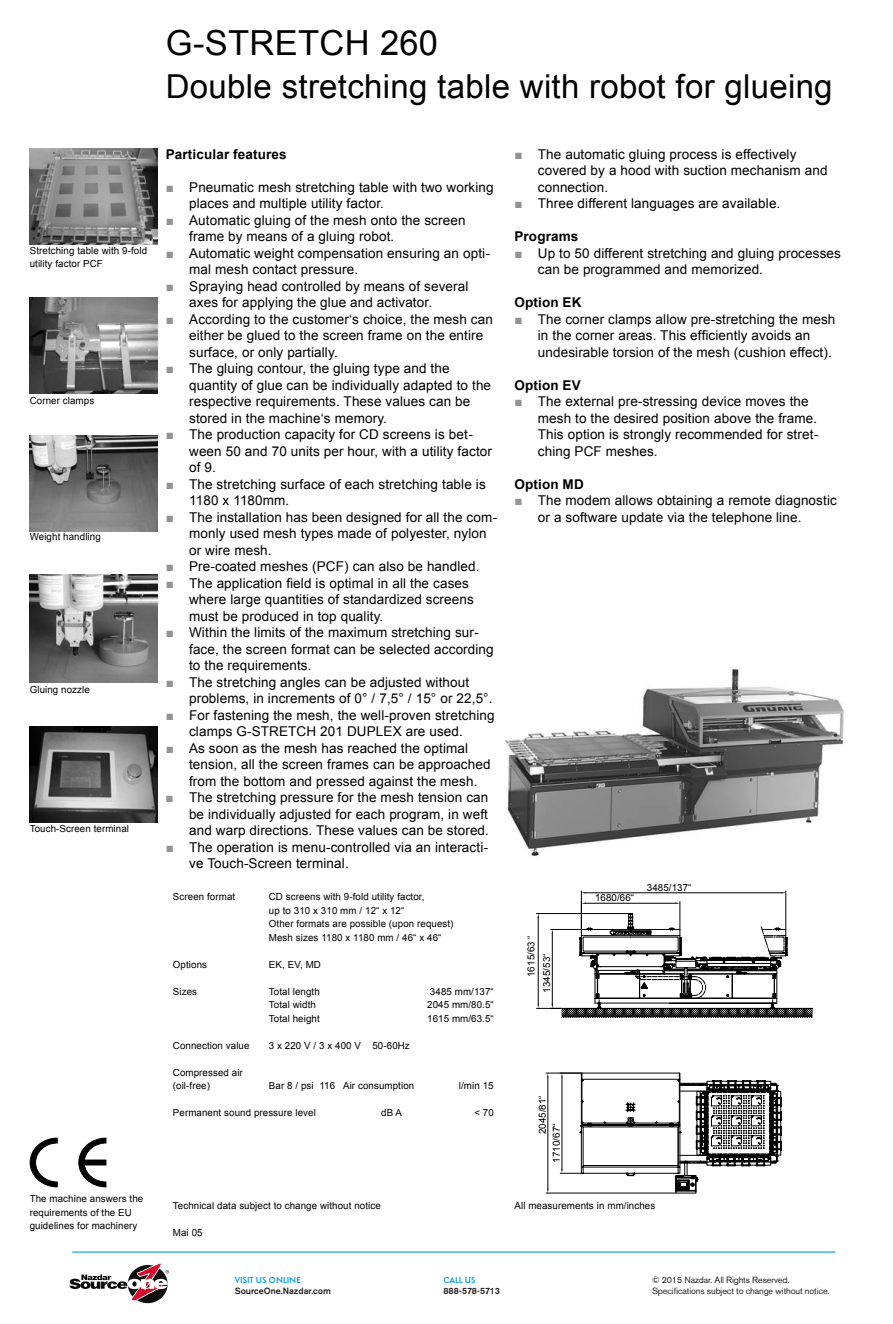
<style>
.page{position:relative;width:893px;height:1324px;background:#fff}
.page>*{position:absolute;margin:0;border:0;box-sizing:border-box;transform-origin:0 0}
.t1{font:34.5px "Arial";letter-spacing:.01em;color:#000}
.t2{font:33px "Arial";letter-spacing:.01em;color:#000}
.t3{font:13.5px/16.5px "Arial";letter-spacing:.01em;color:#000}
.t4{font:700 13.5px "Arial";letter-spacing:.01em;color:#000}
.t5{font:9.75px/13.5px "Arial";letter-spacing:.01em;color:#000}
.t6{font:9px/10.8px "Akzidenz Grotesk BE";letter-spacing:-.015em;color:#231f20}
.t7{font:500 9px "Akzidenz Grotesk BE";color:#231f20}
.t8{font:600 9px "Simplo";color:#009bde}
.t9{font:500 9px "Akzidenz Grotesk BE";letter-spacing:-.02em;color:#231f20}
.s1{color:#939393}
</style>
<div class="page">
<svg style="left:29px;top:1137px;width:78px;height:50px"></svg>
<svg style="left:536px;top:891px;width:277px;height:302px"></svg>
<img style="left:506px;top:669px;width:338px;height:187px">
<img style="left:30px;top:574px;width:127px;height:108px">
<img style="left:30px;top:436px;width:127px;height:95px">
<img style="left:30px;top:298px;width:127px;height:95px">
<img style="left:30px;top:726px;width:127px;height:96px">
<img style="left:30px;top:149px;width:127px;height:96px">
<hr style="left:72px;top:1251px;width:763px;height:1px;background:#009bde">
<svg style="left:69px;top:1263px;width:100px;height:41px"></svg>
<p class="t5" style="left:30px;top:244px;width:119px">Stretching table with 9-fold utility factor PCF</p>
<p class="t5" style="left:30px;top:393px;width:66px">Corner clamps</p>
<p class="t5" style="left:30px;top:530px;width:72px">Weight handling</p>
<p class="t5" style="left:30px;top:682px;width:62px">Gluing nozzle</p>
<p class="t5" style="left:30px;top:822px;width:101px">Touch-Screen terminal</p>
<h1 class="t1" style="left:166px;top:20px;width:274px">G-STRETCH 260</h1>
<h2 class="t2" style="left:166px;top:65px;width:668px">Double stretching table with robot for glueing</h2>
<p class="t4" style="left:166px;top:145px;width:122px">Particular features</p>
<p class="t3" style="left:189px;top:179px;width:306px;text-indent:-23px"><span class="s1">■</span> Pneumatic mesh stretching table with two working places and multiple utility factor.</p>
<p class="t3" style="left:189px;top:212px;width:278px;text-indent:-23px"><span class="s1">■</span> Automatic gluing of the mesh onto the screen frame by means of a gluing robot.</p>
<p class="t3" style="left:189px;top:245px;width:303px;text-indent:-23px"><span class="s1">■</span> Automatic weight compensation ensuring an opti&shy;mal mesh contact pressure.</p>
<p class="t3" style="left:189px;top:278px;width:281px;text-indent:-23px"><span class="s1">■</span> Spraying head controlled by means of several axes for applying the glue and activator.</p>
<p class="t3" style="left:189px;top:311px;width:305px;text-indent:-23px"><span class="s1">■</span> According to the customer‘s choice, the mesh can either be glued to the screen frame on the entire surface, or only partially.</p>
<p class="t3" style="left:189px;top:360px;width:303px;text-indent:-23px"><span class="s1">■</span> The gluing contour, the gluing type and the quantity of glue can be individually adapted to the respective requirements. These values can be stored in the machine‘s memory.</p>
<p class="t3" style="left:189px;top:426px;width:304px;text-indent:-23px"><span class="s1">■</span> The production capacity for CD screens is bet&shy;ween 50 and 70 units per hour, with a utility factor of 9.</p>
<p class="t3" style="left:189px;top:476px;width:298px;text-indent:-23px"><span class="s1">■</span> The stretching surface of each stretching table is<br>1180 x 1180mm.</p>
<p class="t3" style="left:189px;top:509px;width:310px;text-indent:-23px"><span class="s1">■</span> The installation has been designed for all the com&shy;monly used mesh types made of polyester, nylon or wire mesh.</p>
<p class="t3" style="left:166px;top:558px;width:315px"><span class="s1">■</span> Pre-coated meshes (PCF) can also be handled.</p>
<p class="t3" style="left:189px;top:575px;width:286px;text-indent:-23px"><span class="s1">■</span> The application field is optimal in all the cases where large quantities of standardized screens must be produced in top quality.</p>
<p class="t3" style="left:189px;top:624px;width:306px;text-indent:-23px"><span class="s1">■</span> Within the limits of the maximum stretching sur&shy;face, the screen format can be selected according to the requirements.</p>
<p class="t3" style="left:189px;top:674px;width:305px;text-indent:-23px"><span class="s1">■</span> The stretching angles can be adjusted without problems, in increments of 0° / 7,5° / 15° or 22,5°.</p>
<p class="t3" style="left:189px;top:707px;width:307px;text-indent:-23px"><span class="s1">■</span> For fastening the mesh, the well-proven stretching clamps G-STRETCH 201 DUPLEX are used.</p>
<p class="t3" style="left:189px;top:740px;width:303px;text-indent:-23px"><span class="s1">■</span> As soon as the mesh has reached the optimal tension, all the screen frames can be approached from the bottom and pressed against the mesh.</p>
<p class="t3" style="left:189px;top:789px;width:301px;text-align:justify;text-indent:-23px"><span class="s1">■</span> The stretching pressure for the mesh tension can be individually adjusted for each program, in weft and warp directions. These values can be stored.</p>
<p class="t3" style="left:189px;top:839px;width:301px;text-indent:-23px"><span class="s1">■</span> The operation is menu-controlled via an interacti&shy;ve Touch-Screen terminal.</p>
<p class="t5" style="left:173px;top:890px;width:64px">Screen format</p>
<p class="t5" style="left:269px;top:890px;width:186px">CD screens with 9-fold utility factor,<br>up to 310 x 310 mm / 12“ x 12“<br>Other formats are possible (upon request)<br>Mesh sizes 1180 x 1180 mm / 46“ x 46“</p>
<p class="t5" style="left:173px;top:957px;width:36px">Options</p>
<p class="t5" style="left:269px;top:957px;width:53px">EK, EV, MD</p>
<p class="t5" style="left:173px;top:984px;width:26px">Sizes</p>
<p class="t5" style="left:269px;top:984px;width:52px">Total length</p>
<p class="t5" style="left:430px;top:984px;width:65px">3485 mm/137“</p>
<p class="t5" style="left:269px;top:998px;width:48px">Total width</p>
<p class="t5" style="left:427px;top:998px;width:68px">2045 mm/80.5“</p>
<p class="t5" style="left:269px;top:1011px;width:52px">Total height</p>
<p class="t5" style="left:427px;top:1011px;width:68px">1615 mm/63.5“</p>
<p class="t5" style="left:173px;top:1038px;width:78px">Connection value</p>
<p class="t5" style="left:269px;top:1038px;width:143px">3 x 220 V / 3 x 400 V 50-60Hz</p>
<p class="t5" style="left:173px;top:1065px;width:71px">Compressed air (oil-free)</p>
<p class="t5" style="left:269px;top:1079px;width:147px">Bar 8 / psi 116 Air consumption</p>
<p class="t5" style="left:459px;top:1079px;width:36px">l/min 15</p>
<p class="t5" style="left:173px;top:1106px;width:144px">Permanent sound pressure level</p>
<p class="t5" style="left:381px;top:1106px;width:22px">dB A</p>
<p class="t5" style="left:474px;top:1106px;width:21px">&lt; 70</p>
<p class="t3" style="left:538px;top:146px;width:291px;text-indent:-23px"><span class="s1">■</span> The automatic gluing process is effectively covered by a hood with suction mechanism and connection.</p>
<p class="t3" style="left:514px;top:195px;width:267px"><span class="s1">■</span> Three different languages are available.</p>
<p class="t4" style="left:514px;top:227px;width:65px">Programs</p>
<p class="t3" style="left:538px;top:245px;width:305px;text-indent:-23px"><span class="s1">■</span> Up to 50 different stretching and gluing processes can be programmed and memorized.</p>
<p class="t4" style="left:514px;top:293px;width:69px">Option EK</p>
<p class="t3" style="left:538px;top:311px;width:299px;text-indent:-23px"><span class="s1">■</span> The corner clamps allow pre-stretching the mesh in the corner areas. This efficiently avoids an undesirable torsion of the mesh (cushion effect).</p>
<p class="t4" style="left:514px;top:376px;width:68px">Option EV</p>
<p class="t3" style="left:538px;top:393px;width:282px;text-indent:-23px"><span class="s1">■</span> The external pre-stressing device moves the mesh to the desired position above the frame.<br>This option is strongly recommended for stret&shy;ching PCF meshes.</p>
<p class="t4" style="left:514px;top:475px;width:71px">Option MD</p>
<p class="t3" style="left:538px;top:492px;width:300px;text-indent:-23px"><span class="s1">■</span> The modem allows obtaining a remote diagnostic or a software update via the telephone line.</p>
<p class="t5" style="left:523px;top:992px;width:58px;line-height:15.5px;text-indent:16px;rotate:-90deg">1615/63 “<br>1345/53“</p>
<p class="t5" style="left:595px;top:890px;width:41px">1680/66“</p>
<p class="t5" style="left:647px;top:881px;width:46px">3485/137“</p>
<p class="t5" style="left:536px;top:1162px;width:69px;line-height:14px;text-indent:28px;rotate:-90deg">2045/81“<br>1710/67“</p>
<p class="t5" style="left:30px;top:1192px;width:115px">The machine answers the requirements of the EU guidelines for machinery</p>
<p class="t5" style="left:173px;top:1198px;width:209px">Technical data subject to change without notice</p>
<p class="t5" style="left:173px;top:1225px;width:31px">Mai 05</p>
<p class="t8" style="left:235px;top:1274px;width:68px">VISIT US ONLINE</p>
<p class="t7" style="left:235px;top:1285px;width:98px">SourceOne.Nazdar.com</p>
<p class="t5" style="left:514px;top:1198px;width:142px">All measurements in mm/inches</p>
<p class="t8" style="left:443px;top:1274px;width:34px">CALL US</p>
<p class="t9" style="left:443px;top:1285px;width:58px">888-578-5713</p>
<p class="t6" style="left:652px;top:1274px;width:179px">© 2015 Nazdar. All Rights Reserved.<br>Specifications subject to change without notice.</p>
</div>
